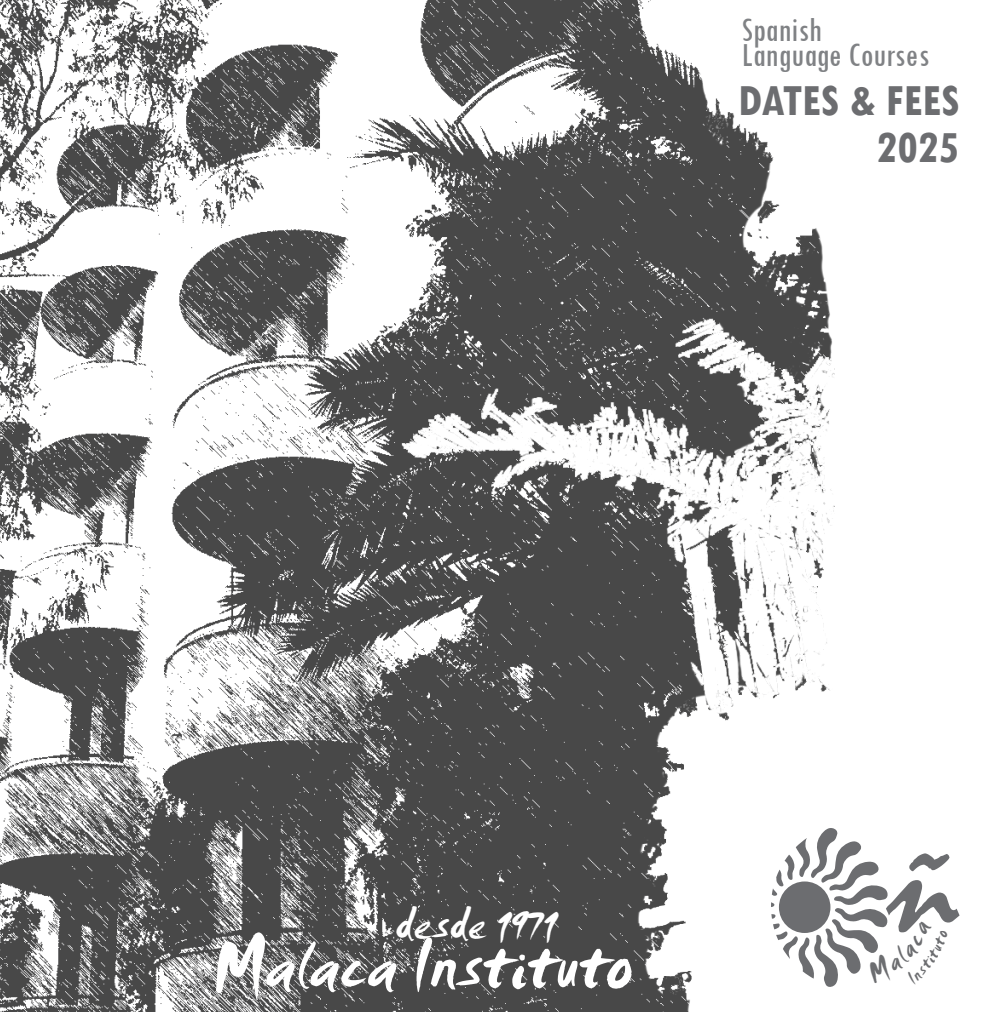
<style>
.page{position:relative;width:983px;height:1012px;background:#fff}
.page>*{position:absolute;margin:0;border:0;box-sizing:border-box;transform-origin:0 0}
.t1{font:151.2px "Mistral";color:#6c6d70}
.t2{font:71.75px "Smudger Let Plain";color:#fff}
.t3{font:700 condensed 47.25px/47.2px "Tw Cen";color:#6c6d70;text-align:right}
.t4{font:47.25px "Smudger Let Plain";color:#fff}
.t5{font:condensed 35px "Tw Cen";color:#808285}
</style>
<div class="page">
<img style="left:0;top:0;width:833px;height:1012px">
<svg style="left:770px;top:828px;width:118px;height:159px"></svg>
<p class="t5" style="left:741px;top:9px;width:82px">Spanish</p>
<p class="t5" style="left:741px;top:34px;width:189px">Language Courses</p>
<h3 class="t3" style="left:738px;top:75px;width:222px">DATES &amp; FEES<br>2025</h3>
<h3 class="t4" style="left:395px;top:895px;width:163px">desde 1971</h3>
<h2 class="t2" style="left:211px;top:922px;width:423px">Malaca Instituto</h2>
<h1 class="t1" style="left:888px;top:792px;width:72px">ñ</h1>
</div>
